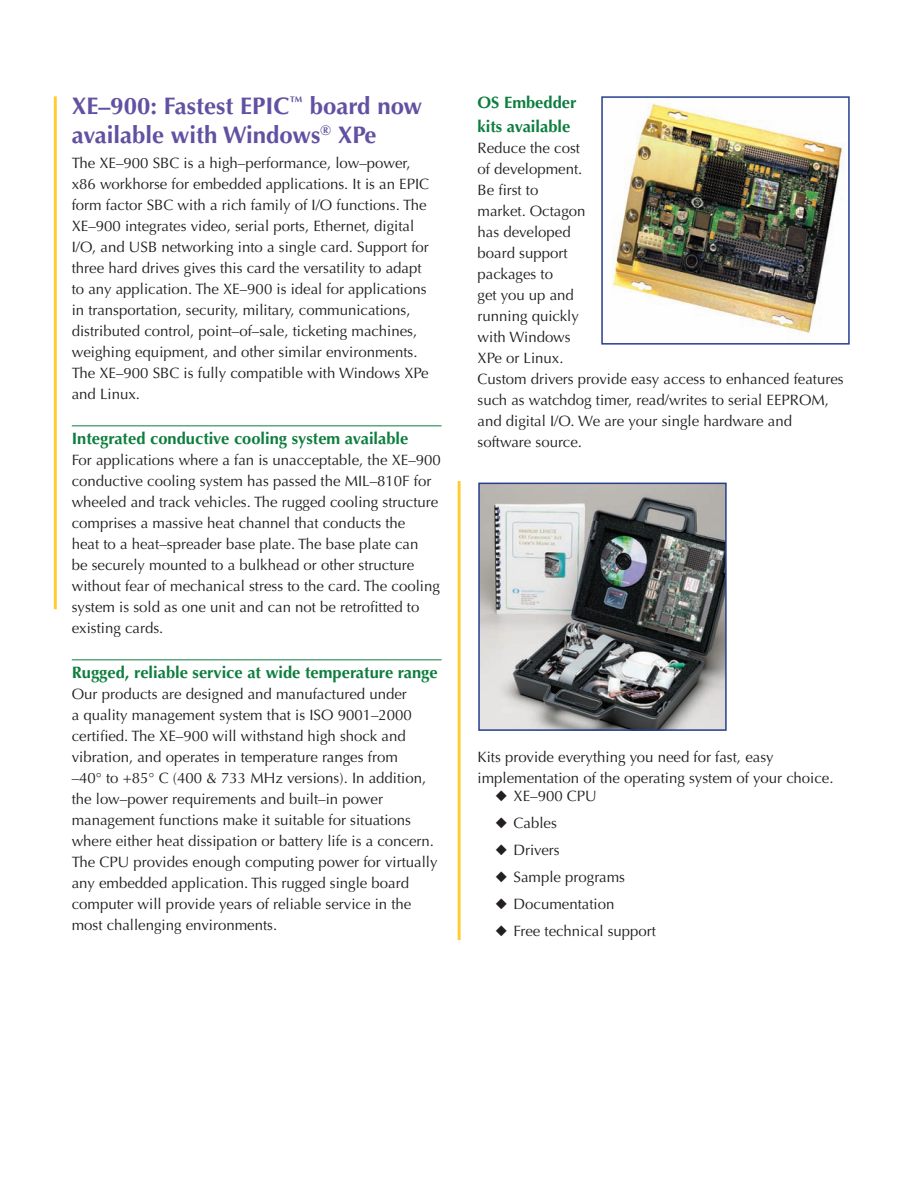
<style>
.page{position:relative;width:918px;height:1188px;background:#fff}
.page>*{position:absolute;margin:0;border:0;box-sizing:border-box;transform-origin:0 0}
.t1{font:700 24px/28.8px "Optima LT Std";color:#6251a2}
.t2{font:700 16.5px/24px "Optima LT Std";color:#0e7e3e}
.t3{font:15px/21px "Optima LT Std";color:#231f20}
</style>
<div class="page">
<hr style="left:54px;top:96px;width:3px;height:513px;background:#fecd33">
<hr style="left:458px;top:481px;width:3px;height:459px;background:#fecd33">
<hr style="left:72px;top:425px;width:370px;height:1px;background:#0e7e3e">
<hr style="left:72px;top:659px;width:370px;height:1px;background:#0e7e3e">
<img style="left:481px;top:486px;width:243px;height:242px">
<div style="left:478px;top:483px;width:249px;height:248px;border:2px solid #253f8e"></div>
<img style="left:612px;top:103px;width:233px;height:231px">
<div style="left:601px;top:96px;width:249px;height:249px;border:2px solid #253f8e"></div>
<h1 class="t1" style="left:72px;top:94px;width:352px">XE–900: Fastest EPIC<sup>™</sup> board now available with Windows<sup>®</sup> XPe</h1>
<p class="t3" style="left:72px;top:154px;width:359px">The XE–900 SBC is a high–performance, low–power, x86 workhorse for embedded applications. It is an EPIC form factor SBC with a rich family of I/O functions. The XE–900 integrates video, serial ports, Ethernet, digital I/O, and USB networking into a single card. Support for three hard drives gives this card the versatility to adapt to any application. The XE–900 is ideal for applications in transportation, security, military, communications, distributed control, point–of–sale, ticketing machines, weighing equipment, and other similar environments.<br>The XE–900 SBC is fully compatible with Windows XPe and Linux.</p>
<p class="t2" style="left:72px;top:428px;width:338px">Integrated conductive cooling system available</p>
<p class="t3" style="left:72px;top:451px;width:371px">For applications where a fan is unacceptable, the XE–900 conductive cooling system has passed the MIL–810F for wheeled and track vehicles. The rugged cooling structure comprises a massive heat channel that conducts the<br>heat to a heat–spreader base plate. The base plate can<br>be securely mounted to a bulkhead or other structure without fear of mechanical stress to the card. The cooling system is sold as one unit and can not be retrofitted to existing cards.</p>
<p class="t2" style="left:72px;top:662px;width:367px">Rugged, reliable service at wide temperature range</p>
<p class="t3" style="left:72px;top:685px;width:367px">Our products are designed and manufactured under<br>a quality management system that is ISO 9001–2000 certified. The XE–900 will withstand high shock and vibration, and operates in temperature ranges from<br>–40° to +85° C (400 &amp; 733 MHz versions). In addition, the low–power requirements and built–in power management functions make it suitable for situations where either heat dissipation or battery life is a concern.<br>The CPU provides enough computing power for virtually any embedded application. This rugged single board computer will provide years of reliable service in the most challenging environments.</p>
<p class="t2" style="left:478px;top:92px;width:101px">OS Embedder kits available</p>
<p class="t3" style="left:478px;top:139px;width:368px">Reduce the cost<br>of development.<br>Be first to<br>market. Octagon<br>has developed<br>board support<br>packages to<br>get you up and<br>running quickly<br>with Windows<br>XPe or Linux.<br>Custom drivers provide easy access to enhanced features such as watchdog timer, read/writes to serial EEPROM, and digital I/O. We are your single hardware and software source.</p>
<p class="t3" style="left:478px;top:748px;width:358px">Kits provide everything you need for fast, easy implementation of the operating system of your choice.</p>
<p class="t3" style="left:496px;top:787px;width:103px">◆ XE–900 CPU</p>
<p class="t3" style="left:496px;top:814px;width:63px">◆ Cables</p>
<p class="t3" style="left:496px;top:841px;width:66px">◆ Drivers</p>
<p class="t3" style="left:496px;top:868px;width:131px">◆ Sample programs</p>
<p class="t3" style="left:496px;top:895px;width:120px">◆ Documentation</p>
<p class="t3" style="left:496px;top:922px;width:162px">◆ Free technical support</p>
</div>
